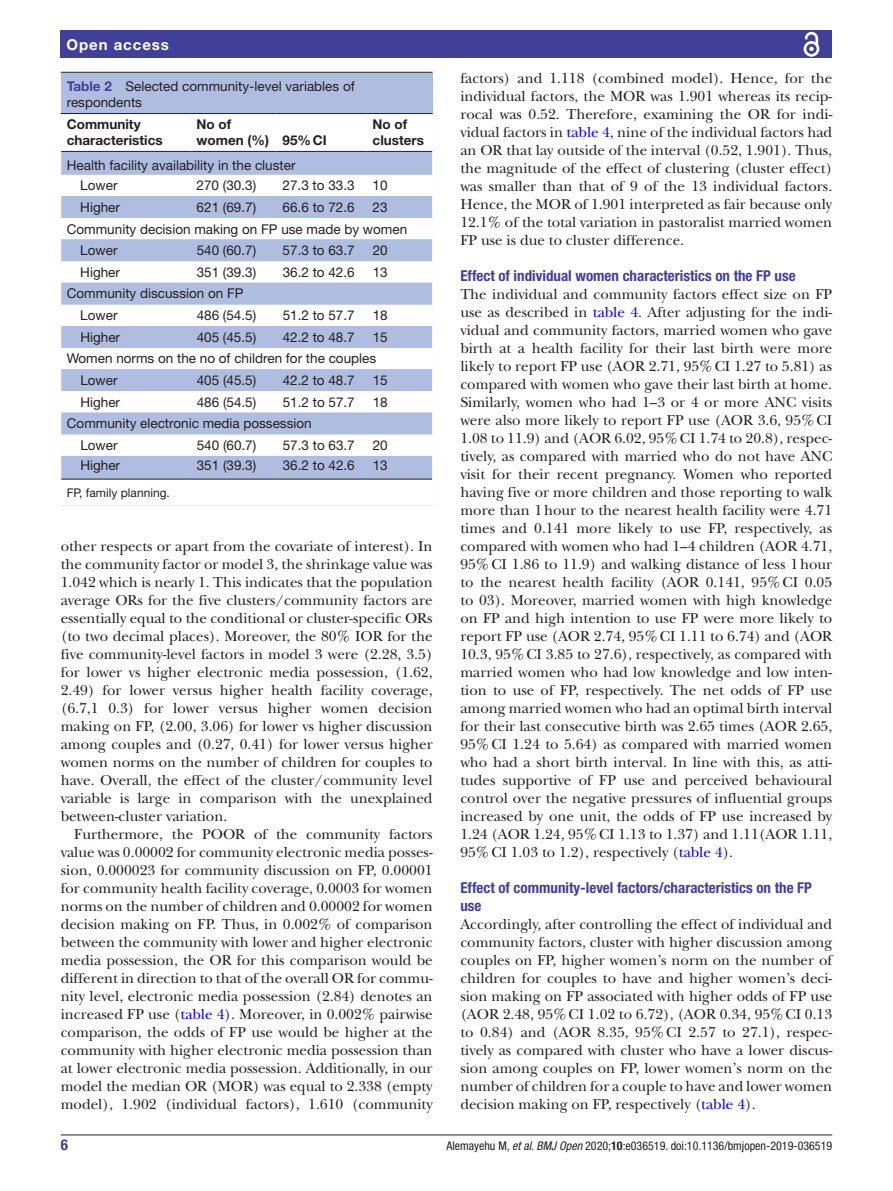
<style>
.page{position:relative;width:893px;height:1191px;background:#fff}
.page>*{position:absolute;margin:0;border:0;box-sizing:border-box;transform-origin:0 0}
.t1{font:15px/18px "New Baskerville";color:#231f20;text-align:justify}
.t2{font:700 condensed 15px/18px "Helvetica Neue LT Std";color:#414099}
.t3{font:700 15px "Helvetica Neue LT Std";letter-spacing:.065em;color:#fff}
.t4{font:13.5px/21.6px "Helvetica Neue LT Std";color:#231f20}
.t5{font:700 13.5px/16.2px "Helvetica Neue LT Std";color:#231f20}
.t6{font:condensed 12px "Helvetica Neue LT Std";color:#231f20}
.t7{font:12px "Helvetica Neue LT Std";color:#231f20}
.s1{font-weight:700;color:#414099}
.s2{color:#00f}
.s3{font-style:italic}
.s4{font-weight:700}
</style>
<div class="page">
<hr style="left:61px;top:1134px;width:771px;height:1px;background:#231f20">
<div style="left:61px;top:31px;width:771px;height:27px;background:#414099"></div>
<svg style="left:803px;top:31px;width:17px;height:26px"></svg>
<div style="left:61px;top:73px;width:372px;height:433px;background:#afbde1"></div>
<hr style="left:61px;top:72px;width:372px;height:1px;background:#231f20">
<div style="left:61px;top:114px;width:371px;height:392px;background:#fff"></div>
<svg style="left:61px;top:152px;width:371px;height:327px"></svg>
<hr style="left:61px;top:113px;width:130px;height:1px;background:#231f20">
<hr style="left:61px;top:151px;width:130px;height:1px;background:#231f20">
<hr style="left:191px;top:113px;width:86px;height:1px;background:#231f20">
<hr style="left:191px;top:151px;width:86px;height:1px;background:#231f20">
<hr style="left:277px;top:113px;width:90px;height:1px;background:#231f20">
<hr style="left:277px;top:151px;width:90px;height:1px;background:#231f20">
<hr style="left:367px;top:113px;width:66px;height:1px;background:#231f20">
<hr style="left:367px;top:151px;width:65px;height:1px;background:#231f20">
<hr style="left:191px;top:479px;width:86px;height:1px;background:#231f20">
<hr style="left:277px;top:479px;width:90px;height:1px;background:#231f20">
<hr style="left:367px;top:479px;width:65px;height:1px;background:#231f20">
<hr style="left:61px;top:479px;width:130px;height:1px;background:#231f20">
<hr style="left:432px;top:114px;width:1px;height:37px;background:#fff">
<svg style="left:432px;top:151px;width:1px;height:355px"></svg>
<hr style="left:67px;top:496px;width:366px;height:1px;background:#fff">
<p class="t3" style="left:66px;top:35px;width:104px">Open access</p>
<p class="t4" style="left:67px;top:77px;width:290px;line-height:16.5px"><span class="s1">Table 2</span> Selected community-level variables of respondents</p>
<p class="t5" style="left:67px;top:116px;width:97px">Community characteristics</p>
<p class="t5" style="left:197px;top:116px;width:132px">No of<br>women (%) 95%CI</p>
<p class="t5" style="left:373px;top:116px;width:53px">No of clusters</p>
<p class="t4" style="left:80px;top:155px;width:217px;line-height:20.1px;text-indent:-14px">Health facility availability in the cluster<br>Lower</p>
<p class="t4" style="left:197px;top:174px;width:61px">270 (30.3)</p>
<p class="t4" style="left:283px;top:174px;width:74px">27.3 to 33.3</p>
<p class="t4" style="left:373px;top:174px;width:17px">10</p>
<p class="t4" style="left:80px;top:196px;width:41px">Higher</p>
<p class="t4" style="left:197px;top:196px;width:61px">621 (69.7)</p>
<p class="t4" style="left:283px;top:196px;width:74px">66.6 to 72.6</p>
<p class="t4" style="left:373px;top:196px;width:17px">23</p>
<p class="t4" style="left:67px;top:218px;width:342px">Community decision making on FP use made by women</p>
<p class="t4" style="left:80px;top:239px;width:39px">Lower</p>
<p class="t4" style="left:197px;top:239px;width:61px">540 (60.7)</p>
<p class="t4" style="left:283px;top:239px;width:74px">57.3 to 63.7</p>
<p class="t4" style="left:373px;top:239px;width:17px">20</p>
<p class="t4" style="left:80px;top:261px;width:41px">Higher</p>
<p class="t4" style="left:197px;top:261px;width:61px">351 (39.3)</p>
<p class="t4" style="left:283px;top:261px;width:74px">36.2 to 42.6</p>
<p class="t4" style="left:373px;top:261px;width:17px">13</p>
<p class="t4" style="left:80px;top:283px;width:165px;text-indent:-14px">Community discussion on FP<br>Lower</p>
<p class="t4" style="left:197px;top:304px;width:61px">486 (54.5)</p>
<p class="t4" style="left:283px;top:304px;width:74px">51.2 to 57.7</p>
<p class="t4" style="left:373px;top:304px;width:17px">18</p>
<p class="t4" style="left:80px;top:326px;width:41px">Higher</p>
<p class="t4" style="left:197px;top:326px;width:61px">405 (45.5)</p>
<p class="t4" style="left:283px;top:326px;width:74px">42.2 to 48.7</p>
<p class="t4" style="left:373px;top:326px;width:17px">15</p>
<p class="t4" style="left:67px;top:347px;width:311px">Women norms on the no of children for the couples</p>
<p class="t4" style="left:80px;top:369px;width:39px">Lower</p>
<p class="t4" style="left:197px;top:369px;width:61px">405 (45.5)</p>
<p class="t4" style="left:283px;top:369px;width:74px">42.2 to 48.7</p>
<p class="t4" style="left:373px;top:369px;width:17px">15</p>
<p class="t4" style="left:80px;top:391px;width:41px">Higher</p>
<p class="t4" style="left:197px;top:391px;width:61px">486 (54.5)</p>
<p class="t4" style="left:283px;top:391px;width:74px">51.2 to 57.7</p>
<p class="t4" style="left:373px;top:391px;width:17px">18</p>
<p class="t4" style="left:80px;top:412px;width:233px;text-indent:-14px">Community electronic media possession<br>Lower</p>
<p class="t4" style="left:197px;top:434px;width:61px">540 (60.7)</p>
<p class="t4" style="left:283px;top:434px;width:74px">57.3 to 63.7</p>
<p class="t4" style="left:373px;top:434px;width:17px">20</p>
<p class="t4" style="left:80px;top:454px;width:41px">Higher</p>
<p class="t4" style="left:197px;top:454px;width:61px">351 (39.3)</p>
<p class="t4" style="left:283px;top:454px;width:74px">36.2 to 42.6</p>
<p class="t4" style="left:373px;top:454px;width:17px">13</p>
<p class="t7" style="left:67px;top:485px;width:105px">FP, family planning.</p>
<p class="t1" style="left:61px;top:537px;width:373px">other respects or apart from the covariate of interest). In the community factor or model 3, the shrinkage value was 1.042 which is nearly 1. This indicates that the population average ORs for the five clusters/community factors are essentially equal to the conditional or cluster-specific ORs (to two decimal places). Moreover, the 80% IOR for the five community-level factors in model 3 were (2.28, 3.5) for lower vs higher electronic media possession, (1.62, 2.49) for lower versus higher health facility coverage, (6.7,1 0.3) for lower versus higher women decision making on FP, (2.00, 3.06) for lower vs higher discussion among couples and (0.27, 0.41) for lower versus higher women norms on the number of children for couples to have. Overall, the effect of the cluster/community level variable is large in comparison with the unexplained between-cluster variation.</p>
<p class="t1" style="left:61px;top:825px;width:373px;text-indent:14px">Furthermore, the POOR of the community factors value was 0.00002 for community electronic media posses&shy;sion, 0.000023 for community discussion on FP, 0.00001 for community health facility coverage, 0.0003 for women norms on the number of children and 0.00002 for women decision making on FP. Thus, in 0.002% of comparison between the community with lower and higher electronic media possession, the OR for this comparison would be different in direction to that of the overall OR for commu&shy;nity level, electronic media possession (2.84) denotes an increased FP use (<span class="s2">table 4</span>). Moreover, in 0.002% pairwise comparison, the odds of FP use would be higher at the community with higher electronic media possession than at lower electronic media possession. Additionally, in our model the median OR (MOR) was equal to 2.338 (empty model), 1.902 (individual factors), 1.610 (community</p>
<p class="t1" style="left:460px;top:69px;width:373px">factors) and 1.118 (combined model). Hence, for the individual factors, the MOR was 1.901 whereas its recip&shy;rocal was 0.52. Therefore, examining the OR for indi&shy;vidual factors in <span class="s2">table 4</span>, nine of the individual factors had an OR that lay outside of the interval (0.52, 1.901). Thus, the magnitude of the effect of clustering (cluster effect) was smaller than that of 9 of the 13 individual factors.<br>Hence, the MOR of 1.901 interpreted as fair because only 12.1% of the total variation in pastoralist married women FP use is due to cluster difference.</p>
<p class="t2" style="left:460px;top:266px;width:337px">Effect of individual women characteristics on the FP use</p>
<p class="t1" style="left:460px;top:285px;width:373px">The individual and community factors effect size on FP use as described in <span class="s2">table 4</span>. After adjusting for the indi&shy;vidual and community factors, married women who gave birth at a health facility for their last birth were more likely to report FP use (AOR 2.71, 95%CI 1.27 to 5.81) as compared with women who gave their last birth at home.<br>Similarly, women who had 1–3 or 4 or more ANC visits were also more likely to report FP use (AOR 3.6, 95%CI 1.08 to 11.9) and (AOR 6.02, 95%CI 1.74 to 20.8), respec&shy;tively, as compared with married who do not have ANC visit for their recent pregnancy. Women who reported having five or more children and those reporting to walk more than 1hour to the nearest health facility were 4.71 times and 0.141 more likely to use FP, respectively, as compared with women who had 1–4 children (AOR 4.71, 95%CI 1.86 to 11.9) and walking distance of less 1hour to the nearest health facility (AOR 0.141, 95%CI 0.05 to 03). Moreover, married women with high knowledge on FP and high intention to use FP were more likely to report FP use (AOR 2.74, 95%CI 1.11 to 6.74) and (AOR 10.3, 95%CI 3.85 to 27.6), respectively, as compared with married women who had low knowledge and low inten&shy;tion to use of FP, respectively. The net odds of FP use among married women who had an optimal birth interval for their last consecutive birth was 2.65 times (AOR 2.65, 95%CI 1.24 to 5.64) as compared with married women who had a short birth interval. In line with this, as atti&shy;tudes supportive of FP use and perceived behavioural control over the negative pressures of influential groups increased by one unit, the odds of FP use increased by 1.24 (AOR 1.24, 95%CI 1.13 to 1.37) and 1.11(AOR 1.11, 95%CI 1.03 to 1.2), respectively (<span class="s2">table 4</span>).</p>
<p class="t2" style="left:460px;top:878px;width:353px">Effect of community-level factors/characteristics on the FP use</p>
<p class="t1" style="left:460px;top:915px;width:373px">Accordingly, after controlling the effect of individual and community factors, cluster with higher discussion among couples on FP, higher women’s norm on the number of children for couples to have and higher women’s deci&shy;sion making on FP associated with higher odds of FP use (AOR 2.48, 95%CI 1.02 to 6.72), (AOR 0.34, 95%CI 0.13 to 0.84) and (AOR 8.35, 95%CI 2.57 to 27.1), respec&shy;tively as compared with cluster who have a lower discus&shy;sion among couples on FP, lower women’s norm on the number of children for a couple to have and lower women decision making on FP, respectively (<span class="s2">table 4</span>).</p>
<p class="t2" style="left:61px;top:1135px;width:9px">6</p>
<p class="t6" style="left:446px;top:1138px;width:387px">Alemayehu M, <span class="s3">et al</span>. <span class="s3">BMJ Open</span> 2020;<span class="s4">10</span>:e036519. doi:10.1136/bmjopen-2019-036519</p>
</div>
